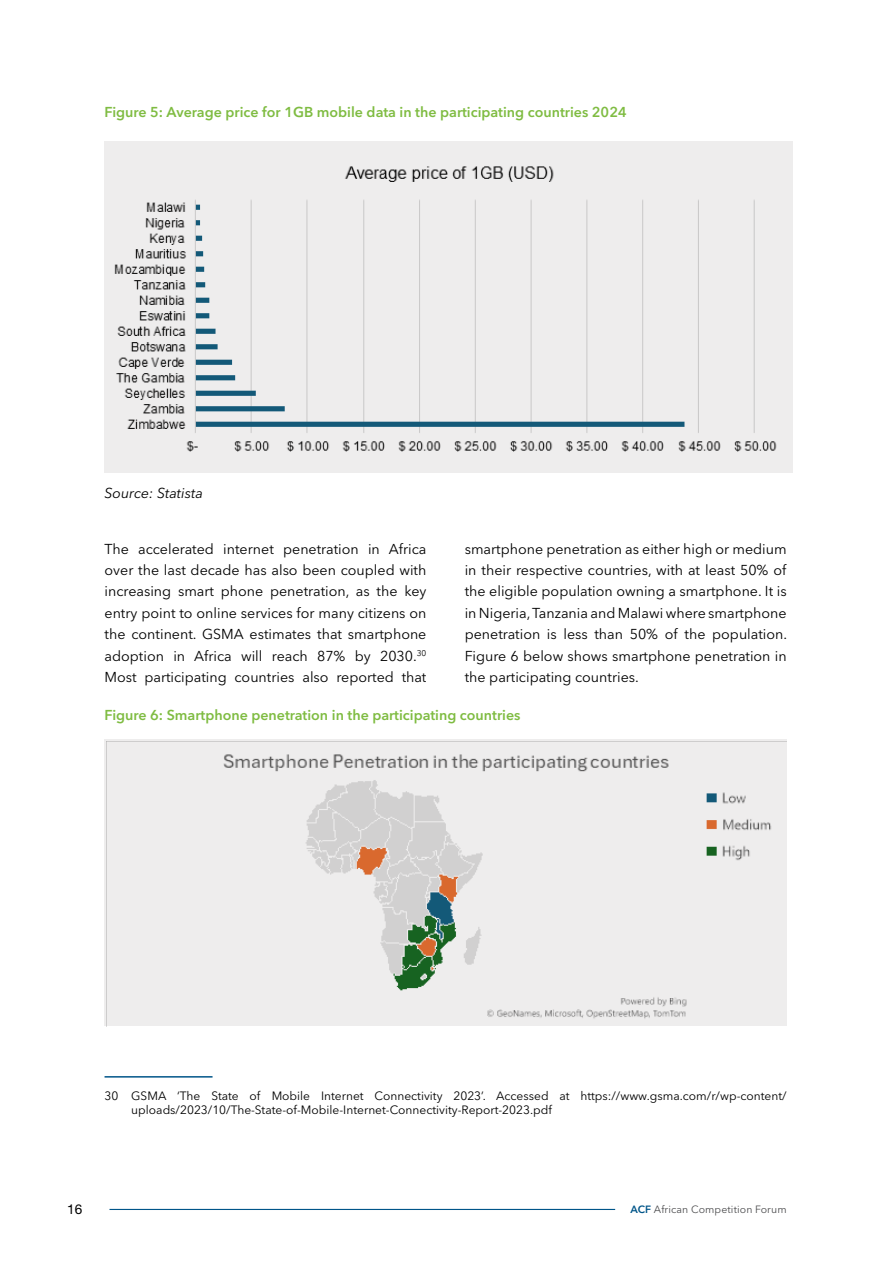
<style>
.page{position:relative;width:893px;height:1263px;background:#fff}
.page>*{position:absolute;margin:0;border:0;box-sizing:border-box;transform-origin:0 0}
.t1{font:14.25px/21.3px "Avenir Next LT Pro";color:#000;text-align:justify}
.t2{font:600 14.25px "Avenir Next LT Pro";color:#7fbc42}
.t3{font:italic 14.25px "Avenir Next LT Pro";color:#000}
.t4{font:13.5px "Helvetica Neue LT Std";color:#000}
.t5{font:12px/14.4px "Avenir Next LT Pro";color:#000}
.t6{font:10.5px "Avenir Next LT Pro";letter-spacing:.01em;color:#4d4d4f}
.s1{font-weight:600;color:#005589}
</style>
<div class="page">
<hr style="left:109px;top:1209px;width:506px;height:1px;background:#005589">
<div style="left:105px;top:141px;width:688px;height:331px;background:#eeeded"></div>
<img style="left:114px;top:166px;width:663px;height:286px">
<hr style="left:105px;top:1076px;width:108px;height:1px;background:#005589">
<img style="left:105px;top:740px;width:682px;height:286px">
<p class="t2" style="left:105px;top:103px;width:524px">Figure 5: Average price for 1GB mobile data in the participating countries 2024</p>
<p class="t3" style="left:105px;top:485px;width:100px">Source: Statista</p>
<p class="t1" style="left:105px;top:538px;width:323px">The accelerated internet penetration in Africa over the last decade has also been coupled with increasing smart phone penetration, as the key entry point to online services for many citizens on the continent. GSMA estimates that smartphone adoption in Africa will reach 87% by 2030.<sup>30<br></sup>Most participating countries also reported that</p>
<p class="t1" style="left:465px;top:538px;width:324px">smartphone penetration as either high or medium in their respective countries, with at least 50% of the eligible population owning a smartphone. It is in Nigeria, Tanzania and Malawi where smartphone penetration is less than 50% of the population.<br>Figure 6 below shows smartphone penetration in the participating countries.</p>
<p class="t2" style="left:105px;top:707px;width:418px">Figure 6: Smartphone penetration in the participating countries</p>
<p class="t5" style="left:131px;top:1088px;width:657px;text-indent:-27px">30 GSMA ‘The State of Mobile Internet Connectivity 2023’. Accessed at https://www.gsma.com/r/wp-content/ uploads/2023/10/The-State-of-Mobile-Internet-Connectivity-Report-2023.pdf</p>
<p class="t4" style="left:67px;top:1201px;width:17px">16</p>
<p class="t6" style="left:630px;top:1203px;width:158px"><span class="s1">ACF</span> African Competition Forum</p>
</div>
